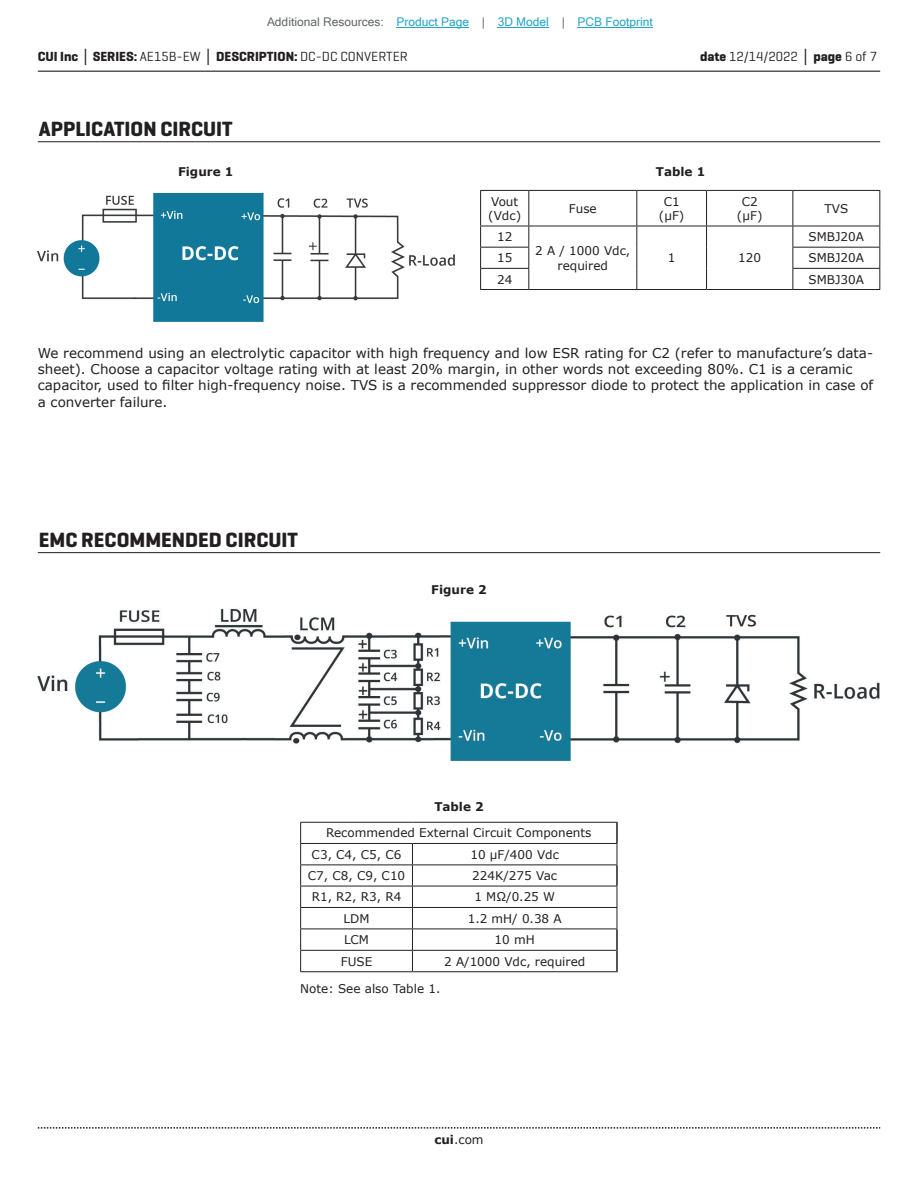
<style>
.page{position:relative;width:918px;height:1188px;background:#fff}
.page>*{position:absolute;margin:0;border:0;box-sizing:border-box;transform-origin:0 0}
.t1{font:700 21px "Geogrotesque";color:#231f20}
.t2{font:13.5px/16.2px "Verdana";color:#231f20}
.t3{font:700 13.5px "Geogrotesque";color:#231f20}
.t4{font:13.5px "Geogrotesque";color:#231f20}
.t5{font:12px/14.4px "Verdana";color:#231f20;text-align:center}
.t6{font:12px "Microsoft Sans Serif";color:#23a4c6}
.t7{font:700 12px "Verdana";color:#231f20}
.s1{color:#63676b}
.s2{font-family:"Verdana"}
.s3{font-weight:400}
.s4{font-weight:700}
.s5{font-family:"Verdana";font-weight:700}
</style>
<div class="page">
<hr style="left:38px;top:71px;width:842px;height:1px;background:#231f20">
<svg style="left:38px;top:1127px;width:842px;height:2px"></svg>
<hr style="left:38px;top:552px;width:842px;height:1px;background:#231f20">
<hr style="left:616px;top:823px;width:2px;height:20px;background:#231f20">
<hr style="left:616px;top:865px;width:2px;height:21px;background:#231f20">
<hr style="left:616px;top:929px;width:2px;height:21px;background:#231f20">
<hr style="left:616px;top:950px;width:2px;height:21px;background:#231f20">
<hr style="left:300px;top:822px;width:112px;height:1px;background:#231f20">
<hr style="left:412px;top:822px;width:206px;height:1px;background:#231f20">
<hr style="left:300px;top:843px;width:112px;height:1px;background:#231f20">
<hr style="left:412px;top:843px;width:205px;height:1px;background:#231f20">
<svg style="left:617px;top:844px;width:1px;height:21px"></svg>
<hr style="left:300px;top:865px;width:112px;height:1px;background:#231f20">
<hr style="left:412px;top:865px;width:205px;height:1px;background:#231f20">
<hr style="left:300px;top:886px;width:112px;height:1px;background:#231f20">
<hr style="left:412px;top:886px;width:205px;height:1px;background:#231f20">
<hr style="left:300px;top:907px;width:112px;height:1px;background:#231f20">
<hr style="left:412px;top:907px;width:205px;height:1px;background:#231f20">
<svg style="left:617px;top:886px;width:1px;height:43px"></svg>
<hr style="left:300px;top:929px;width:112px;height:1px;background:#231f20">
<hr style="left:412px;top:929px;width:205px;height:1px;background:#231f20">
<hr style="left:300px;top:950px;width:112px;height:1px;background:#231f20">
<svg style="left:300px;top:823px;width:1px;height:148px"></svg>
<hr style="left:412px;top:950px;width:204px;height:1px;background:#231f20">
<svg style="left:412px;top:844px;width:1px;height:127px"></svg>
<hr style="left:300px;top:971px;width:112px;height:1px;background:#231f20">
<hr style="left:412px;top:971px;width:206px;height:1px;background:#231f20">
<hr style="left:480px;top:190px;width:49px;height:1px;background:#231f20">
<hr style="left:480px;top:191px;width:1px;height:35px;background:#231f20">
<hr style="left:529px;top:190px;width:108px;height:1px;background:#231f20">
<hr style="left:528px;top:191px;width:1px;height:35px;background:#231f20">
<hr style="left:637px;top:190px;width:70px;height:1px;background:#231f20">
<hr style="left:636px;top:191px;width:1px;height:35px;background:#231f20">
<hr style="left:707px;top:190px;width:86px;height:1px;background:#231f20">
<hr style="left:706px;top:191px;width:1px;height:35px;background:#231f20">
<hr style="left:793px;top:190px;width:87px;height:1px;background:#231f20">
<hr style="left:792px;top:191px;width:1px;height:35px;background:#231f20">
<hr style="left:879px;top:191px;width:1px;height:35px;background:#231f20">
<hr style="left:480px;top:226px;width:49px;height:1px;background:#231f20">
<hr style="left:529px;top:226px;width:108px;height:1px;background:#231f20">
<hr style="left:637px;top:226px;width:70px;height:1px;background:#231f20">
<hr style="left:707px;top:226px;width:86px;height:1px;background:#231f20">
<hr style="left:793px;top:226px;width:87px;height:1px;background:#231f20">
<hr style="left:480px;top:247px;width:49px;height:1px;background:#231f20">
<hr style="left:792px;top:247px;width:88px;height:1px;background:#231f20">
<hr style="left:480px;top:268px;width:49px;height:1px;background:#231f20">
<svg style="left:480px;top:226px;width:1px;height:63px"></svg>
<svg style="left:528px;top:226px;width:1px;height:63px"></svg>
<svg style="left:636px;top:226px;width:1px;height:63px"></svg>
<svg style="left:706px;top:226px;width:1px;height:63px"></svg>
<hr style="left:792px;top:268px;width:88px;height:1px;background:#231f20">
<svg style="left:792px;top:226px;width:1px;height:63px"></svg>
<svg style="left:879px;top:226px;width:1px;height:63px"></svg>
<hr style="left:480px;top:289px;width:49px;height:1px;background:#231f20">
<hr style="left:529px;top:289px;width:108px;height:1px;background:#231f20">
<hr style="left:637px;top:289px;width:70px;height:1px;background:#231f20">
<hr style="left:707px;top:289px;width:86px;height:1px;background:#231f20">
<hr style="left:793px;top:289px;width:87px;height:1px;background:#231f20">
<hr style="left:38px;top:141px;width:842px;height:1px;background:#231f20">
<img style="left:38px;top:608px;width:842px;height:153px">
<img style="left:38px;top:194px;width:417px;height:127px">
<hr style="left:397px;top:27px;width:72px;height:1px;background:#23a4c6">
<hr style="left:498px;top:27px;width:51px;height:1px;background:#23a4c6">
<hr style="left:578px;top:27px;width:75px;height:1px;background:#23a4c6">
<p class="t6" style="left:267px;top:15px;width:387px"><span class="s1">Additional Resources:</span> Product Page <span class="s1">|</span> 3D Model <span class="s1">|</span> PCB Footprint</p>
<p class="t3" style="left:38px;top:48px;width:372px">CUI Inc <span class="s2">│</span> SERIES: <span class="s3">AE15B-EW</span> <span class="s2">│</span> DESCRIPTION: <span class="s3">DC-DC CONVERTER</span></p>
<p class="t4" style="left:700px;top:48px;width:179px"><span class="s4">date</span> 12/14/2022 <span class="s5">│</span> <span class="s4">page</span> 6 of 7</p>
<h1 class="t1" style="left:39px;top:116px;width:195px">APPLICATION CIRCUIT</h1>
<p class="t7" style="left:178px;top:163px;width:57px">Figure 1</p>
<p class="t7" style="left:656px;top:163px;width:51px">Table 1</p>
<p class="t5" style="left:488px;top:194px;width:34px;text-align:left">Vout (Vdc)</p>
<p class="t5" style="left:569px;top:201px;width:29px">Fuse</p>
<p class="t5" style="left:659px;top:194px;width:27px">C1 (μF)</p>
<p class="t5" style="left:737px;top:194px;width:27px">C2 (μF)</p>
<p class="t5" style="left:824px;top:201px;width:25px">TVS</p>
<p class="t5" style="left:497px;top:229px;width:17px">12</p>
<p class="t5" style="left:535px;top:243px;width:97px">2 A / 1000 Vdc, required</p>
<p class="t5" style="left:668px;top:251px;width:9px">1</p>
<p class="t5" style="left:738px;top:251px;width:24px">120</p>
<p class="t5" style="left:809px;top:229px;width:57px">SMBJ20A</p>
<p class="t5" style="left:497px;top:251px;width:17px">15</p>
<p class="t5" style="left:809px;top:251px;width:57px">SMBJ20A</p>
<p class="t5" style="left:497px;top:272px;width:17px">24</p>
<p class="t5" style="left:809px;top:272px;width:57px">SMBJ30A</p>
<p class="t2" style="left:38px;top:345px;width:837px">We recommend using an electrolytic capacitor with high frequency and low ESR rating for C2 (refer to manufacture’s data&shy;sheet). Choose a capacitor voltage rating with at least 20% margin, in other words not exceeding 80%. C1 is a ceramic capacitor, used to filter high-frequency noise. TVS is a recommended suppressor diode to protect the application in case of a converter failure.</p>
<h1 class="t1" style="left:39px;top:526px;width:261px">EMC RECOMMENDED CIRCUIT</h1>
<p class="t7" style="left:431px;top:581px;width:57px">Figure 2</p>
<p class="t7" style="left:434px;top:798px;width:51px">Table 2</p>
<p class="t5" style="left:312px;top:822px;width:281px;line-height:21.3px;text-align:left;text-indent:14px">Recommended External Circuit Components<br>C3, C4, C5, C6</p>
<p class="t5" style="left:470px;top:847px;width:90px">10 µF/400 Vdc</p>
<p class="t5" style="left:308px;top:868px;width:99px">C7, C8, C9, C10</p>
<p class="t5" style="left:472px;top:868px;width:86px">224K/275 Vac</p>
<p class="t5" style="left:312px;top:890px;width:91px">R1, R2, R3, R4</p>
<p class="t5" style="left:474px;top:890px;width:82px">1 MΩ/0.25 W</p>
<p class="t5" style="left:344px;top:911px;width:28px">LDM</p>
<p class="t5" style="left:468px;top:911px;width:95px">1.2 mH/ 0.38 A</p>
<p class="t5" style="left:344px;top:933px;width:27px">LCM</p>
<p class="t5" style="left:495px;top:933px;width:42px">10 mH</p>
<p class="t5" style="left:341px;top:954px;width:33px">FUSE</p>
<p class="t5" style="left:444px;top:954px;width:143px">2 A/1000 Vdc, required</p>
<p class="t5" style="left:300px;top:981px;width:142px">Note: See also Table 1.</p>
<p class="t5" style="left:434px;top:1132px;width:51px"><span class="s4">cui</span>.com</p>
</div>
